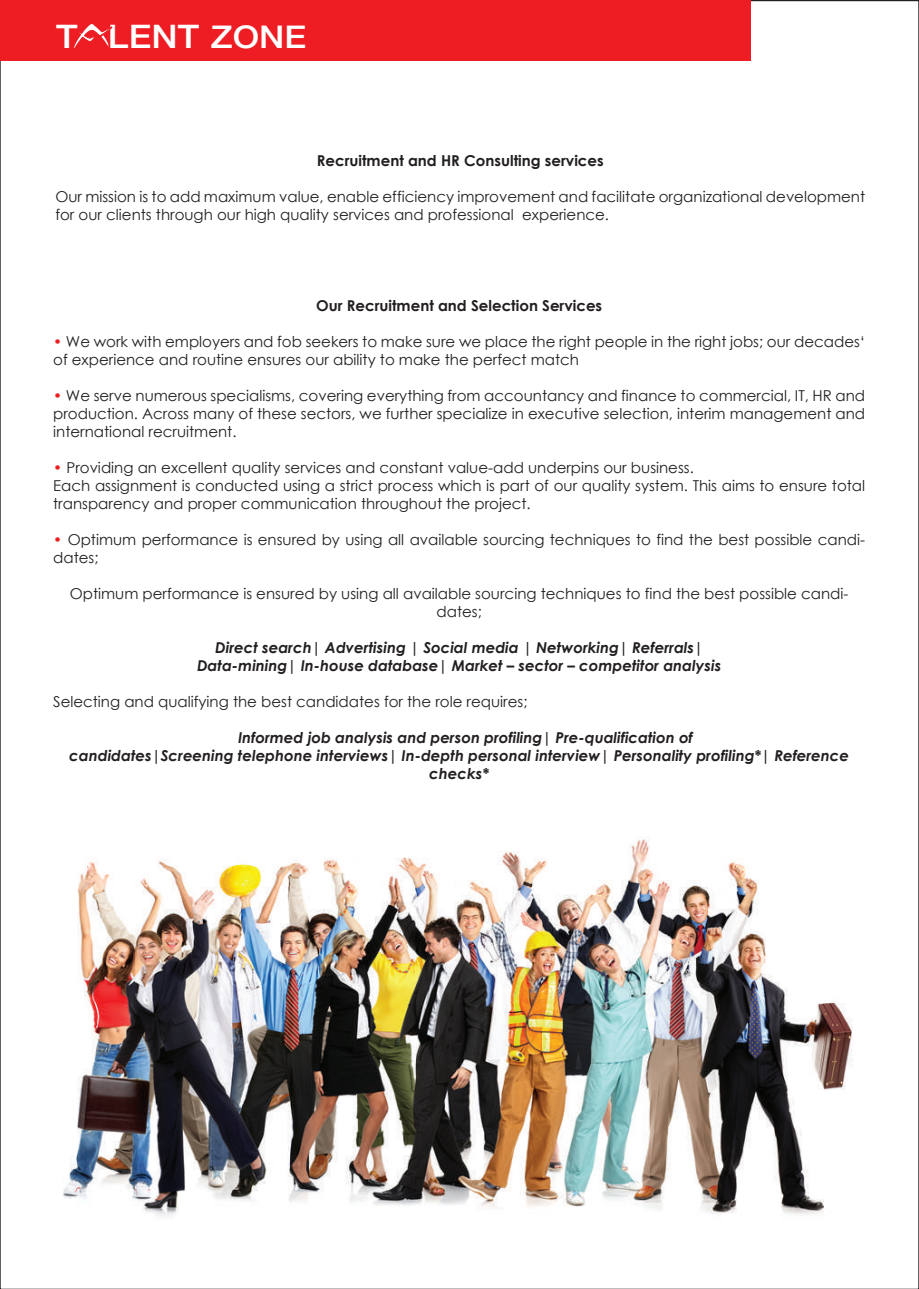
<style>
.page{position:relative;width:919px;height:1289px;background:#fff}
.page>*{position:absolute;margin:0;border:0;box-sizing:border-box;transform-origin:0 0}
.t1{font:500 32.7px "Helvetica Neue Cyr";color:#fff;scale:1.11 1}
.t2{font:15px/18px "Century Gothic";color:#231f20}
.t3{font:italic 700 15px/18px "Century Gothic";color:#231f20;text-align:center}
.t4{font:700 15px "Century Gothic";color:#231f20}
.s1{font-size:31.5px}
.s2{color:#ee1d23}
</style>
<div class="page">
<img style="left:63px;top:837px;width:790px;height:379px">
<div style="left:0;top:0;width:750px;height:60px;background:#ee1d23"></div>
<svg style="left:74px;top:24px;width:36px;height:24px"></svg>
<h1 class="t1" style="left:56px;top:19px;width:227px">T LENT <span class="s1">ZONE</span></h1>
<p class="t4" style="left:317px;top:149px;width:288px">Recruitment and HR Consulting services</p>
<p class="t2" style="left:55px;top:187px;width:811px">Our mission is to add maximum value, enable efficiency improvement and facilitate organizational development for our clients through our high quality services and professional experience.</p>
<p class="t4" style="left:316px;top:294px;width:287px">Our Recruitment and Selection Services</p>
<p class="t2" style="left:53px;top:332px;width:813px"><span class="s2">•</span> We work with employers and fob seekers to make sure we place the right people in the right jobs; our decades‘ of experience and routine ensures our ability to make the perfect match</p>
<p class="t2" style="left:53px;top:386px;width:813px;text-align:justify"><span class="s2">•</span> We serve numerous specialisms, covering everything from accountancy and finance to commercial, IT, HR and production. Across many of these sectors, we further specialize in executive selection, interim management and international recruitment.</p>
<p class="t2" style="left:53px;top:458px;width:813px"><span class="s2">•</span> Providing an excellent quality services and constant value-add underpins our business.<br>Each assignment is conducted using a strict process which is part of our quality system. This aims to ensure total transparency and proper communication throughout the project.</p>
<p class="t2" style="left:53px;top:530px;width:813px"><span class="s2">•</span> Optimum performance is ensured by using all available sourcing techniques to find the best possible candi&shy;dates;</p>
<p class="t2" style="left:70px;top:584px;width:780px;text-align:center">Optimum performance is ensured by using all available sourcing techniques to find the best possible candi&shy;dates;</p>
<p class="t3" style="left:197px;top:638px;width:525px">Direct search| Advertising | Social media | Networking| Referrals|<br>Data-mining| In-house database| Market – sector – competitor analysis</p>
<p class="t2" style="left:53px;top:692px;width:476px">Selecting and qualifying the best candidates for the role requires;</p>
<p class="t3" style="left:238px;top:728px;width:456px">Informed job analysis and person profiling| Pre-qualification of</p>
<p class="t3" style="left:69px;top:746px;width:781px">candidates|Screening telephone interviews| In-depth personal interview| Personality profiling*| Reference</p>
<p class="t3" style="left:429px;top:764px;width:61px">checks*</p>
</div>
